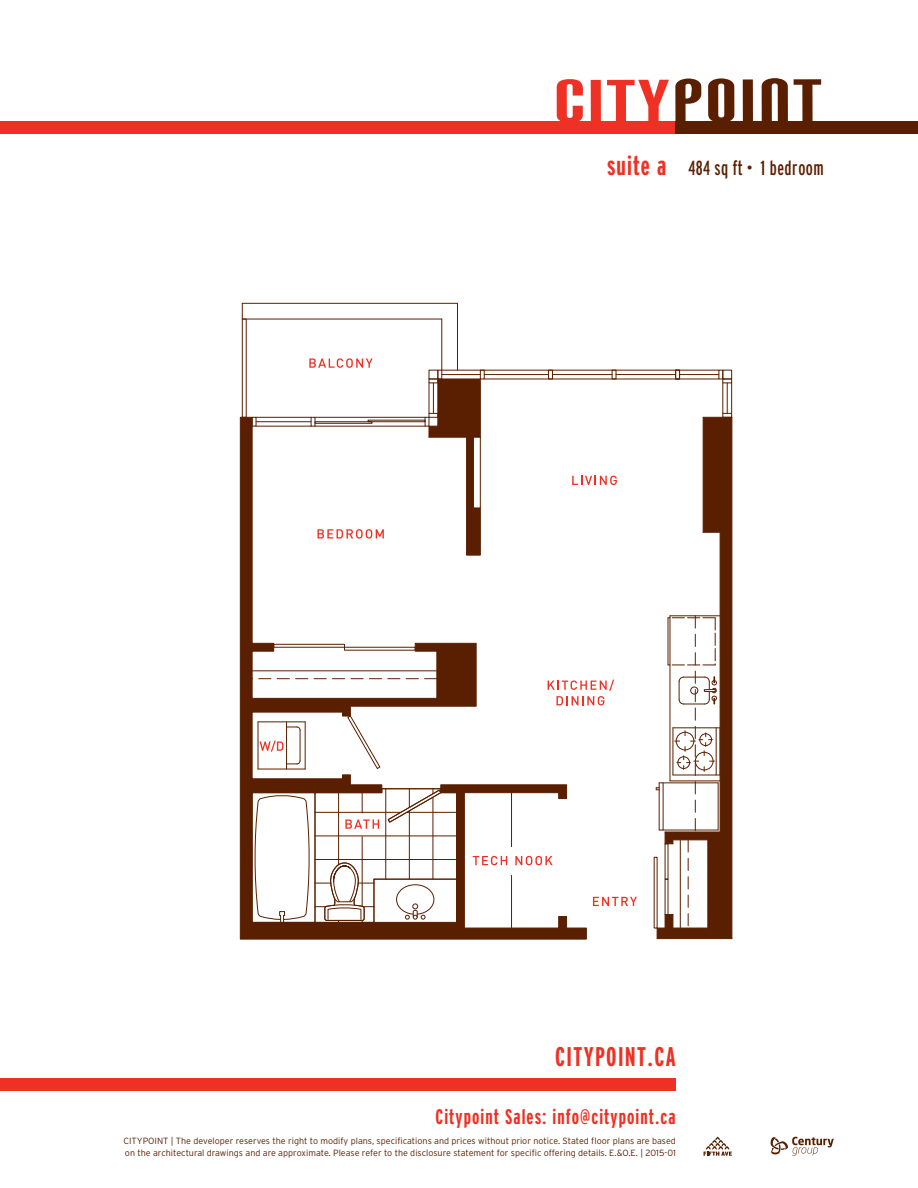
<style>
.page{position:relative;width:918px;height:1188px;background:#fff}
.page>*{position:absolute;margin:0;border:0;box-sizing:border-box;transform-origin:0 0}
.t1{font:700 extra-condensed 27px "Interstate";letter-spacing:.05em;color:#ee3124}
.t2{font:700 extra-condensed 21px "Interstate";letter-spacing:.05em;color:#ee3124}
.t3{font:extra-condensed 20.4px "Interstate";letter-spacing:.02em;color:#591f00}
.t4{font:300 9px/12px "Interstate";color:#591f00}
.s1{font-weight:700;font-size:27px;color:#ee3124}
</style>
<div class="page">
<div style="left:0;top:1078px;width:676px;height:13px;background:#ee3124"></div>
<svg style="left:704px;top:1137px;width:28px;height:19px"></svg>
<svg style="left:771px;top:1137px;width:63px;height:19px"></svg>
<hr style="left:484px;top:379px;width:235px;height:1px;background:#591f00">
<hr style="left:442px;top:370px;width:277px;height:1px;background:#591f00">
<hr style="left:731px;top:383px;width:1px;height:30px;background:#591f00">
<hr style="left:722px;top:383px;width:1px;height:30px;background:#591f00">
<svg style="left:242px;top:304px;width:1px;height:15px"></svg>
<div style="left:480px;top:370px;width:5px;height:9px;border:1px solid #591f00"></div>
<hr style="left:242px;top:303px;width:215px;height:1px;background:#591f00">
<hr style="left:457px;top:303px;width:1px;height:67px;background:#591f00">
<hr style="left:441px;top:319px;width:1px;height:51px;background:#591f00">
<hr style="left:242px;top:319px;width:200px;height:1px;background:#591f00">
<div style="left:242px;top:319px;width:5px;height:99px;border:1px solid #591f00"></div>
<svg style="left:612px;top:370px;width:4px;height:9px"></svg>
<div style="left:548px;top:370px;width:5px;height:9px;border:1px solid #591f00"></div>
<div style="left:675px;top:370px;width:5px;height:9px;border:1px solid #591f00"></div>
<hr style="left:680px;top:374px;width:39px;height:1px;background:#591f00">
<hr style="left:616px;top:374px;width:60px;height:1px;background:#591f00">
<hr style="left:552px;top:374px;width:60px;height:1px;background:#591f00">
<hr style="left:484px;top:374px;width:65px;height:1px;background:#591f00">
<svg style="left:719px;top:370px;width:3px;height:9px"></svg>
<div style="left:722px;top:379px;width:10px;height:4px;border:1px solid #591f00"></div>
<div style="left:722px;top:370px;width:10px;height:9px;border:1px solid #591f00"></div>
<hr style="left:727px;top:383px;width:1px;height:30px;background:#591f00">
<div style="left:722px;top:413px;width:10px;height:5px;border:1px solid #591f00"></div>
<svg style="left:240px;top:417px;width:347px;height:523px"></svg>
<svg style="left:428px;top:369px;width:53px;height:187px"></svg>
<hr style="left:732px;top:417px;width:1px;height:522px;background:#591f00">
<svg style="left:656px;top:417px;width:76px;height:522px"></svg>
<hr style="left:657px;top:938px;width:75px;height:1px;background:#591f00">
<svg style="left:317px;top:529px;width:67px;height:10px"></svg>
<svg style="left:309px;top:358px;width:64px;height:10px"></svg>
<svg style="left:572px;top:476px;width:45px;height:9px"></svg>
<svg style="left:548px;top:680px;width:66px;height:25px"></svg>
<svg style="left:260px;top:741px;width:24px;height:11px"></svg>
<svg style="left:254px;top:788px;width:203px;height:135px"></svg>
<svg style="left:473px;top:856px;width:34px;height:9px"></svg>
<svg style="left:515px;top:856px;width:38px;height:9px"></svg>
<svg style="left:593px;top:897px;width:44px;height:9px"></svg>
<div style="left:0;top:121px;width:676px;height:13px;background:#ee3124"></div>
<div style="left:675px;top:121px;width:243px;height:13px;background:#591f00"></div>
<svg style="left:557px;top:79px;width:26px;height:42px"></svg>
<div style="left:591px;top:80px;width:10px;height:42px;background:#ee3124"></div>
<svg style="left:607px;top:80px;width:62px;height:41px"></svg>
<svg style="left:675px;top:79px;width:26px;height:42px"></svg>
<svg style="left:708px;top:78px;width:26px;height:43px"></svg>
<div style="left:743px;top:79px;width:10px;height:43px;background:#591f00"></div>
<svg style="left:762px;top:78px;width:26px;height:43px"></svg>
<svg style="left:794px;top:79px;width:27px;height:42px"></svg>
<h3 class="t3" style="left:607px;top:157px;width:218px"><span class="s1">suite a</span> 484 sq ft • 1 bedroom</h3>
<h1 class="t1" style="left:555px;top:1041px;width:122px">CITYPOINT.CA</h1>
<h2 class="t2" style="left:436px;top:1105px;width:242px">Citypoint Sales: info@citypoint.ca</h2>
<p class="t4" style="left:123px;top:1135px;width:554px">CITYPOINT | The developer reserves the right to modify plans, specifications and prices without prior notice. Stated floor plans are based on the architectural drawings and are approximate. Please refer to the disclosure statement for specific offering details. E.&amp;O.E. | 2015-01</p>
</div>
